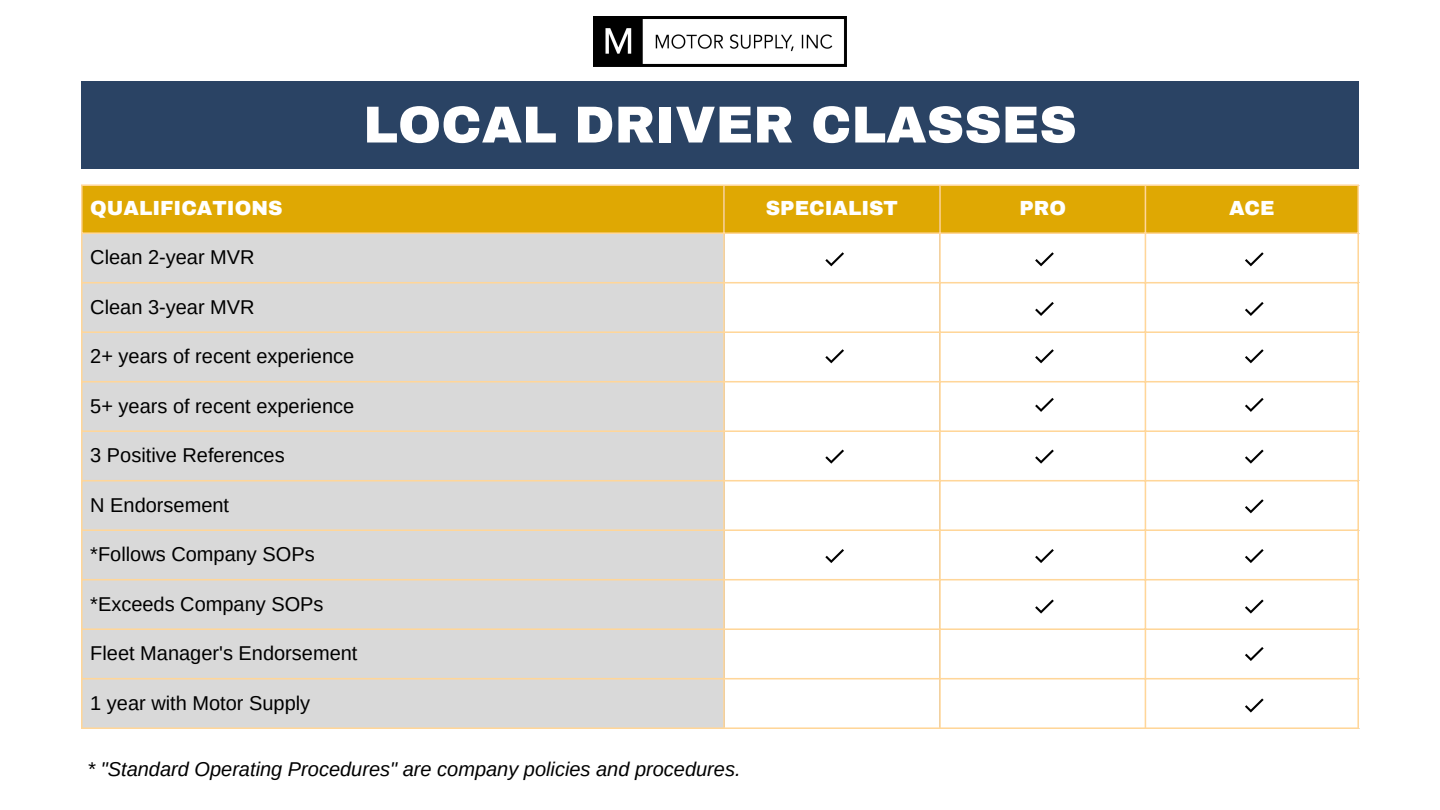
<style>
.page{position:relative;width:1440px;height:810px;background:#fff}
.page>*{position:absolute;margin:0;border:0;box-sizing:border-box;transform-origin:0 0}
.t1{font:900 52px "Archivo";color:#fff}
.t2{font:20px "Arimo";color:#000}
.t3{font:italic 20px "Arimo";color:#000}
.t4{font:900 20px "Archivo";color:#fff}
</style>
<div class="page">
<div style="left:83px;top:186px;width:1274px;height:46px;background:#dfa803"></div>
<div style="left:83px;top:234px;width:640px;height:493px;background:#d9d9d9"></div>
<hr style="left:81px;top:186px;width:2px;height:541px;background:#ffd699">
<hr style="left:723px;top:186px;width:2px;height:541px;background:#ffd699">
<hr style="left:939px;top:186px;width:2px;height:541px;background:#ffd699">
<hr style="left:1145px;top:186px;width:1px;height:541px;background:#ffd699">
<hr style="left:1357px;top:186px;width:2px;height:541px;background:#ffd699">
<hr style="left:81px;top:184px;width:1278px;height:2px;background:#ffd699">
<hr style="left:81px;top:232px;width:1278px;height:2px;background:#ffd699">
<hr style="left:81px;top:282px;width:1278px;height:2px;background:#ffd699">
<hr style="left:81px;top:331px;width:1278px;height:2px;background:#ffd699">
<hr style="left:81px;top:381px;width:1278px;height:2px;background:#ffd699">
<hr style="left:81px;top:430px;width:1278px;height:2px;background:#ffd699">
<hr style="left:81px;top:480px;width:1278px;height:2px;background:#ffd699">
<hr style="left:81px;top:529px;width:1278px;height:2px;background:#ffd699">
<hr style="left:81px;top:579px;width:1278px;height:2px;background:#ffd699">
<hr style="left:81px;top:628px;width:1278px;height:2px;background:#ffd699">
<hr style="left:81px;top:678px;width:1278px;height:2px;background:#ffd699">
<hr style="left:81px;top:727px;width:1278px;height:2px;background:#ffd699">
<svg style="left:1035px;top:252px;width:19px;height:14px"></svg>
<svg style="left:1035px;top:450px;width:19px;height:14px"></svg>
<svg style="left:1035px;top:549px;width:19px;height:14px"></svg>
<svg style="left:1035px;top:599px;width:19px;height:15px"></svg>
<svg style="left:1245px;top:698px;width:19px;height:15px"></svg>
<svg style="left:825px;top:252px;width:19px;height:14px"></svg>
<svg style="left:825px;top:349px;width:19px;height:14px"></svg>
<svg style="left:825px;top:450px;width:19px;height:14px"></svg>
<svg style="left:1035px;top:349px;width:19px;height:14px"></svg>
<svg style="left:825px;top:549px;width:19px;height:14px"></svg>
<div style="left:81px;top:81px;width:1278px;height:87px;background:#2a4364"></div>
<img style="left:594px;top:17px;width:253px;height:49px">
<svg style="left:1245px;top:252px;width:19px;height:14px"></svg>
<svg style="left:724px;top:283px;width:634px;height:49px"></svg>
<svg style="left:1245px;top:349px;width:19px;height:14px"></svg>
<svg style="left:1245px;top:398px;width:19px;height:14px"></svg>
<svg style="left:1245px;top:450px;width:19px;height:14px"></svg>
<svg style="left:1245px;top:499px;width:19px;height:14px"></svg>
<svg style="left:1245px;top:647px;width:19px;height:14px"></svg>
<svg style="left:1245px;top:599px;width:19px;height:15px"></svg>
<svg style="left:1245px;top:549px;width:19px;height:14px"></svg>
<svg style="left:1035px;top:398px;width:19px;height:14px"></svg>
<h1 class="t1" style="left:363px;top:97px;width:715px">LOCAL DRIVER CLASSES</h1>
<p class="t4" style="left:90px;top:198px;width:194px">QUALIFICATIONS</p>
<p class="t4" style="left:766px;top:198px;width:134px">SPECIALIST</p>
<p class="t4" style="left:1019px;top:198px;width:48px">PRO</p>
<p class="t4" style="left:1229px;top:198px;width:47px">ACE</p>
<p class="t2" style="left:90px;top:246px;width:166px">Clean 2-year MVR</p>
<p class="t2" style="left:90px;top:295px;width:166px">Clean 3-year MVR</p>
<p class="t2" style="left:90px;top:345px;width:265px">2+ years of recent experience</p>
<p class="t2" style="left:90px;top:394px;width:265px">5+ years of recent experience</p>
<p class="t2" style="left:90px;top:444px;width:196px">3 Positive References</p>
<p class="t2" style="left:90px;top:493px;width:140px">N Endorsement</p>
<p class="t2" style="left:90px;top:543px;width:226px">*Follows Company SOPs</p>
<p class="t2" style="left:90px;top:592px;width:235px">*Exceeds Company SOPs</p>
<p class="t2" style="left:90px;top:642px;width:269px">Fleet Manager's Endorsement</p>
<p class="t2" style="left:90px;top:691px;width:222px">1 year with Motor Supply</p>
<p class="t3" style="left:87px;top:758px;width:655px">* "Standard Operating Procedures" are company policies and procedures.</p>
</div>
